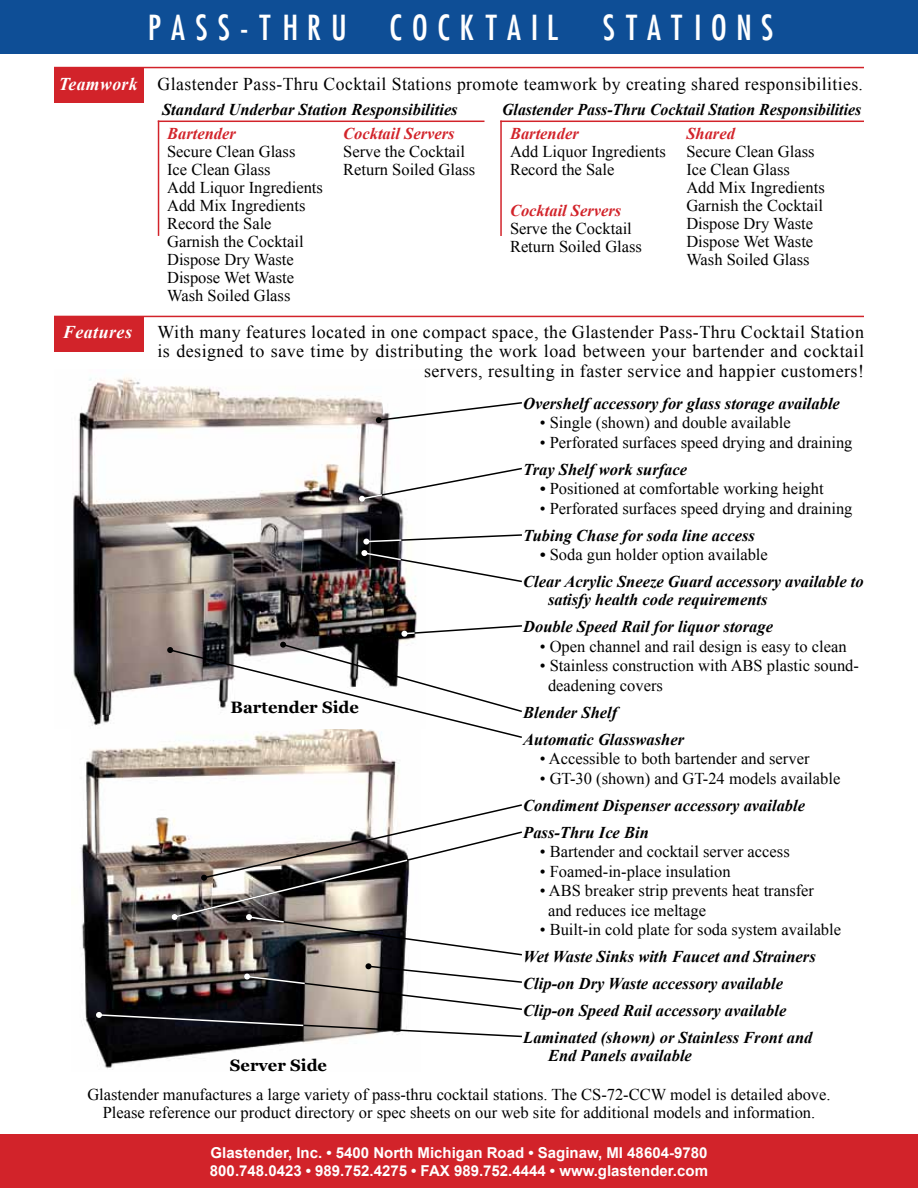
<style>
.page{position:relative;width:918px;height:1188px;background:#fff}
.page>*{position:absolute;margin:0;border:0;box-sizing:border-box;transform-origin:0 0}
.t1{font:700 36px "Futshi Condensed Small";letter-spacing:.3em;color:#fff}
.t2{font:18px/19.5px "Times New Roman";letter-spacing:.025em;color:#000;text-align:right}
.t3{font:italic 700 18px "Times New Roman";letter-spacing:.025em;color:#fff}
.t4{font:16.5px/18px "Times New Roman";color:#000}
.t5{font:italic 700 16.5px/27px "Times New Roman";color:#000}
.t6{font:italic 700 16.5px "Times New Roman";color:#d2232a}
.t7{font:italic 700 16.5px "Times New Roman";color:#000;scale:.96 1}
.t8{font:700 16.5px "Georgia";color:#000}
.t9{font:700 15px/18px "Arial";color:#fff}
.s1{font-weight:700;font-style:italic;color:#fff}
.s2{font-weight:700;font-style:italic}
.s3{font-weight:400;font-style:normal}
</style>
<div class="page">
<img style="left:81px;top:739px;width:324px;height:331px">
<img style="left:72px;top:377px;width:345px;height:349px">
<div style="left:54px;top:317px;width:90px;height:35px;background:#d2232a"></div>
<hr style="left:54px;top:316px;width:810px;height:1px;background:#d2232a">
<div style="left:54px;top:68px;width:90px;height:35px;background:#d2232a"></div>
<svg style="left:376px;top:401px;width:146px;height:22px"></svg>
<div style="left:0;top:1134px;width:918px;height:54px;background:#d2232a"></div>
<div style="left:0;top:0;width:918px;height:54px;background:#0e4e96"></div>
<hr style="left:158px;top:121px;width:326px;height:1px;background:#d2232a">
<hr style="left:500px;top:121px;width:364px;height:1px;background:#d2232a">
<svg style="left:359px;top:467px;width:163px;height:35px"></svg>
<svg style="left:96px;top:963px;width:426px;height:75px"></svg>
<svg style="left:172px;top:803px;width:350px;height:153px"></svg>
<hr style="left:54px;top:67px;width:810px;height:1px;background:#d2232a">
<hr style="left:158px;top:121px;width:1px;height:115px;background:#d2232a">
<hr style="left:500px;top:121px;width:2px;height:115px;background:#d2232a">
<svg style="left:167px;top:624px;width:355px;height:115px"></svg>
<svg style="left:361px;top:533px;width:161px;height:50px"></svg>
<h1 class="t1" style="left:149px;top:7px;width:625px">PASS-THRU COCKTAIL STATIONS</h1>
<p class="t2" style="left:59px;top:74px;width:806px"><span class="s1">Teamwork</span> Glastender Pass-Thru Cocktail Stations promote teamwork by creating shared responsibilities.</p>
<p class="t3" style="left:63px;top:319px;width:71px">Features</p>
<p class="t5" style="left:162px;top:96px;width:297px">Standard Underbar Station Responsibilities</p>
<p class="t7" style="left:502px;top:98px;width:376px">Glastender Pass-Thru Cocktail Station Responsibilities</p>
<p class="t6" style="left:167px;top:122px;width:70px">Bartender</p>
<p class="t4" style="left:167px;top:143px;width:157px">Secure Clean Glass<br>Ice Clean Glass<br>Add Liquor Ingredients<br>Add Mix Ingredients<br>Record the Sale<br>Garnish the Cocktail<br>Dispose Dry Waste<br>Dispose Wet Waste<br>Wash Soiled Glass</p>
<p class="t6" style="left:343px;top:122px;width:113px">Cocktail Servers</p>
<p class="t4" style="left:343px;top:143px;width:134px">Serve the Cocktail<br>Return Soiled Glass</p>
<p class="t6" style="left:510px;top:122px;width:70px">Bartender</p>
<p class="t4" style="left:510px;top:142px;width:157px">Add Liquor Ingredients<br>Record the Sale</p>
<p class="t6" style="left:510px;top:199px;width:113px">Cocktail Servers</p>
<p class="t4" style="left:510px;top:219px;width:134px">Serve the Cocktail<br>Return Soiled Glass</p>
<p class="t6" style="left:686px;top:122px;width:50px">Shared</p>
<p class="t4" style="left:686px;top:142px;width:140px">Secure Clean Glass<br>Ice Clean Glass<br>Add Mix Ingredients<br>Garnish the Cocktail<br>Dispose Dry Waste<br>Dispose Wet Waste<br>Wash Soiled Glass</p>
<p class="t2" style="left:158px;top:322px;width:708px">With many features located in one compact space, the Glastender Pass-Thru Cocktail Station is designed to save time by distributing the work load between your bartender and cocktail servers, resulting in faster service and happier customers!</p>
<p class="t5" style="left:523px;top:389px;width:318px">Overshelf accessory for glass storage available</p>
<p class="t4" style="left:540px;top:413px;width:252px">• Single (shown) and double available</p>
<p class="t4" style="left:540px;top:433px;width:314px">• Perforated surfaces speed drying and draining</p>
<p class="t5" style="left:523px;top:455px;width:165px">Tray Shelf work surface</p>
<p class="t4" style="left:540px;top:479px;width:285px"><span class="s2">•</span> Positioned at comfortable working height</p>
<p class="t4" style="left:540px;top:499px;width:314px">• Perforated surfaces speed drying and draining</p>
<p class="t5" style="left:523px;top:521px;width:233px">Tubing Chase for soda line access</p>
<p class="t5" style="left:523px;top:541px;width:342px;text-indent:16px">• <span class="s3">Soda gun holder option available<br></span>Clear Acrylic Sneeze Guard accessory available to</p>
<p class="t5" style="left:523px;top:586px;width:251px;text-indent:25px">satisfy health code requirements<br>Double Speed Rail for liquor storage</p>
<p class="t4" style="left:540px;top:637px;width:308px">• Open channel and rail design is easy to clean</p>
<p class="t4" style="left:548px;top:656px;width:313px;line-height:19.5px;text-indent:-8px">• Stainless construction with ABS plastic sound&shy;deadening covers</p>
<p class="t5" style="left:523px;top:698px;width:162px">Blender Shelf<br>Automatic Glasswasher</p>
<p class="t4" style="left:540px;top:749px;width:271px">• Accessible to both bartender and server</p>
<p class="t4" style="left:540px;top:769px;width:302px">• GT-30 (shown) and GT-24 models available</p>
<p class="t5" style="left:523px;top:791px;width:283px">Condiment Dispenser accessory available<br>Pass-Thru Ice Bin</p>
<p class="t4" style="left:540px;top:842px;width:251px">• Bartender and cocktail server access</p>
<p class="t4" style="left:540px;top:862px;width:192px">• Foamed-in-place insulation</p>
<p class="t4" style="left:548px;top:881px;width:268px;line-height:19.5px;text-indent:-8px">• ABS breaker strip prevents heat transfer and reduces ice meltage</p>
<p class="t4" style="left:540px;top:920px;width:303px">• Built-in cold plate for soda system available</p>
<p class="t5" style="left:523px;top:943px;width:294px">Wet Waste Sinks with Faucet and Strainers Clip-on Dry Waste accessory available Clip-on Speed Rail accessory available Laminated (shown) or Stainless Front and</p>
<p class="t5" style="left:548px;top:1042px;width:145px">End Panels available</p>
<p class="t8" style="left:231px;top:698px;width:130px">Bartender Side</p>
<p class="t8" style="left:230px;top:1056px;width:99px">Server Side</p>
<p class="t4" style="left:87px;top:1086px;width:745px;text-align:center">Glastender manufactures a large variety of pass-thru cocktail stations. The CS-72-CCW model is detailed above.<br>Please reference our product directory or spec sheets on our web site for additional models and information.</p>
<p class="t9" style="left:210px;top:1144px;width:500px">Glastender, Inc. • 5400 North Michigan Road • Saginaw, MI 48604-9780<br>800.748.0423 • 989.752.4275 • FAX 989.752.4444 • www.glastender.com</p>
</div>
